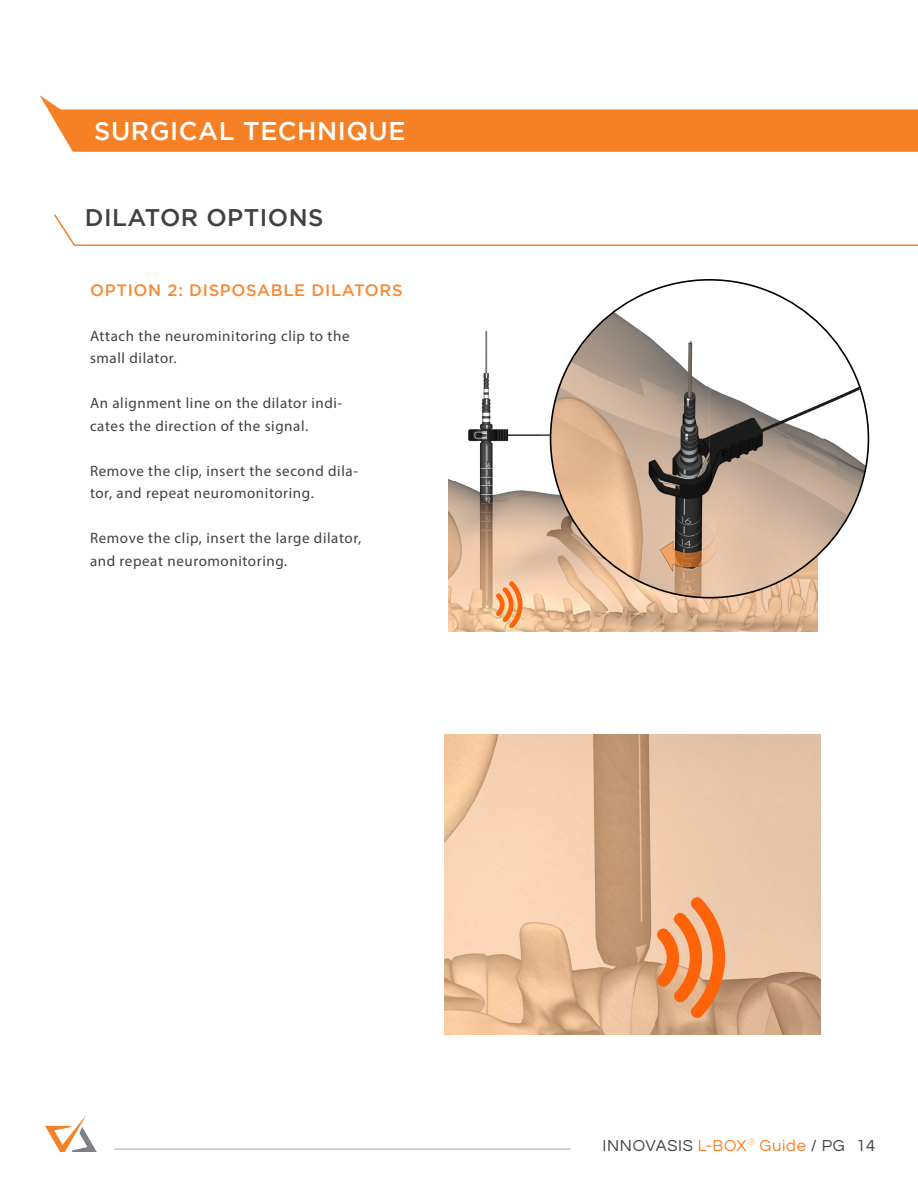
<style>
.page{position:relative;width:918px;height:1188px;background:#fff}
.page>*{position:absolute;margin:0;border:0;box-sizing:border-box;transform-origin:0 0}
.t1{font:500 25.5px "Gotham";letter-spacing:.02em;color:#fff}
.t2{font:500 24px "Gotham";letter-spacing:.02em;color:#414042}
.t3{font:500 16.5px "Gotham";letter-spacing:.04em;color:#f68b38}
.t4{font:16.5px "Questrial";letter-spacing:.04em;color:#414042}
.t5{font:15px/22.5px "Myriad Pro";letter-spacing:.04em;color:#414042}
.s1{color:#f58025}
</style>
<div class="page">
<svg style="left:45px;top:1115px;width:52px;height:37px"></svg>
<hr style="left:114px;top:1148px;width:457px;height:2px;background:#c2c4c6">
<svg style="left:54px;top:214px;width:864px;height:32px"></svg>
<svg style="left:40px;top:95px;width:878px;height:57px;fill:#f58025"></svg>
<img style="left:449px;top:331px;width:368px;height:301px">
<svg style="left:496px;top:581px;width:27px;height:47px"></svg>
<img style="left:551px;top:280px;width:317px;height:318px">
<img style="left:444px;top:734px;width:377px;height:301px">
<svg style="left:656px;top:896px;width:71px;height:123px;background:#ee9962"></svg>
<h1 class="t1" style="left:94px;top:116px;width:313px">SURGICAL TECHNIQUE</h1>
<h2 class="t2" style="left:85px;top:204px;width:240px">DILATOR OPTIONS</h2>
<p class="t3" style="left:90px;top:280px;width:314px">OPTION 2: DISPOSABLE DILATORS</p>
<p class="t5" style="left:90px;top:324px;width:261px">Attach the neurominitoring clip to the small dilator.</p>
<p class="t5" style="left:90px;top:392px;width:254px">An alignment line on the dilator indi&shy;cates the direction of the signal.</p>
<p class="t5" style="left:90px;top:459px;width:269px">Remove the clip, insert the second dila&shy;tor, and repeat neuromonitoring.</p>
<p class="t5" style="left:90px;top:527px;width:273px">Remove the clip, insert the large dilator, and repeat neuromonitoring.</p>
<p class="t4" style="left:603px;top:1137px;width:274px">INNOVASIS <span class="s1">L-BOX</span><sup>®</sup> <span class="s1">Guide</span> / PG 14</p>
</div>
